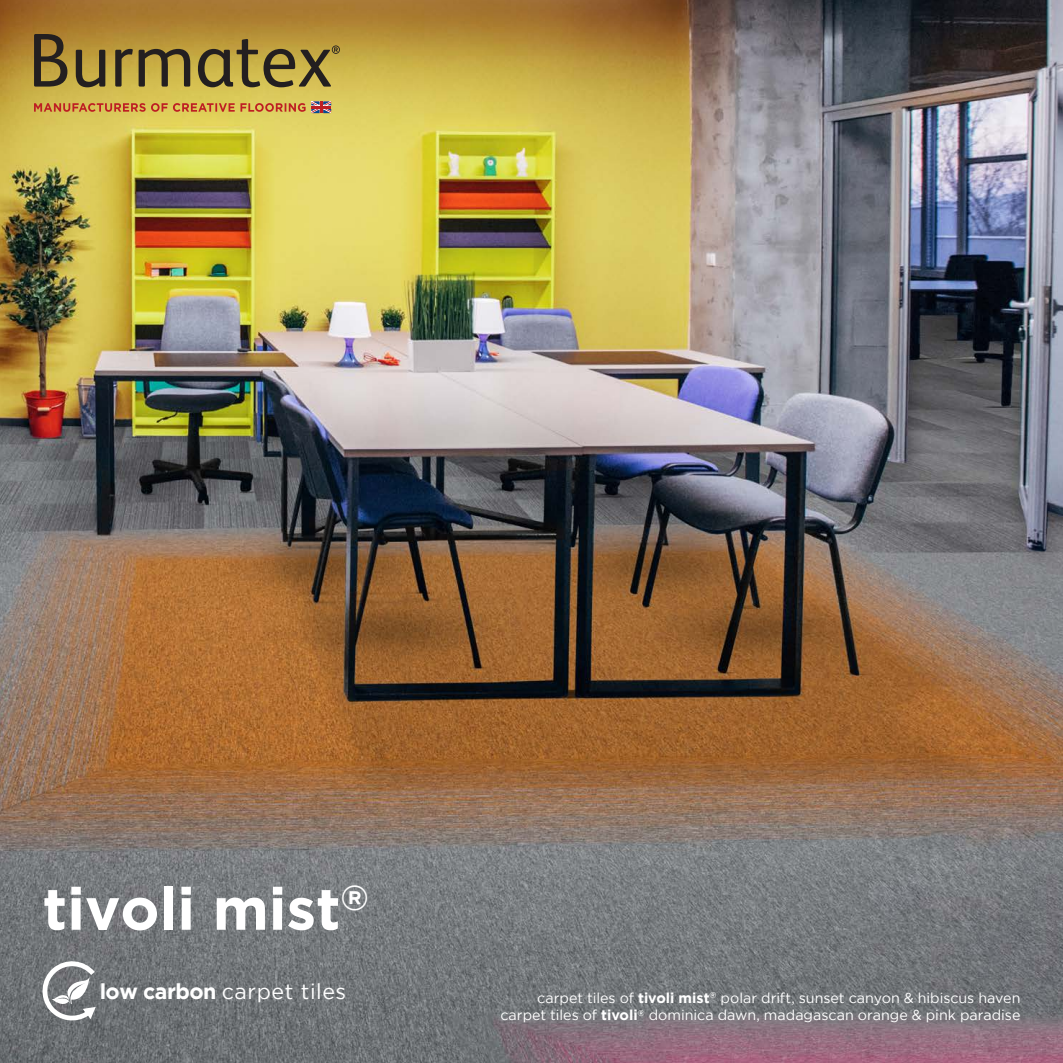
<style>
.page{position:relative;width:1063px;height:1063px;background:#fff}
.page>*{position:absolute;margin:0;border:0;box-sizing:border-box;transform-origin:0 0}
.t1{font:700 58.95px "Gotham";color:#fff}
.t2{font:21.45px "Gotham";letter-spacing:.025em;color:#fff}
.t3{font:14.25px/17.9px "Gotham";color:#fff;text-align:right}
.s1{font-weight:700}
</style>
<div class="page">
<img style="left:0;top:0;width:1063px;height:1063px">
<svg style="left:34px;top:102px;width:297px;height:11px"></svg>
<svg style="left:34px;top:34px;width:306px;height:53px"></svg>
<svg style="left:39px;top:958px;width:57px;height:66px"></svg>
<h1 class="t1" style="left:43px;top:875px;width:328px">tivoli mist<sup>®</sup></h1>
<h2 class="t2" style="left:100px;top:979px;width:248px"><span class="s1">low carbon</span> carpet tiles</h2>
<p class="t3" style="left:500px;top:988px;width:522px">carpet tiles of <span class="s1">tivoli mist</span><sup>®</sup> polar drift, sunset canyon &amp; hibiscus haven carpet tiles of <span class="s1">tivoli</span><sup>®</sup> dominica dawn, madagascan orange &amp; pink paradise</p>
</div>
